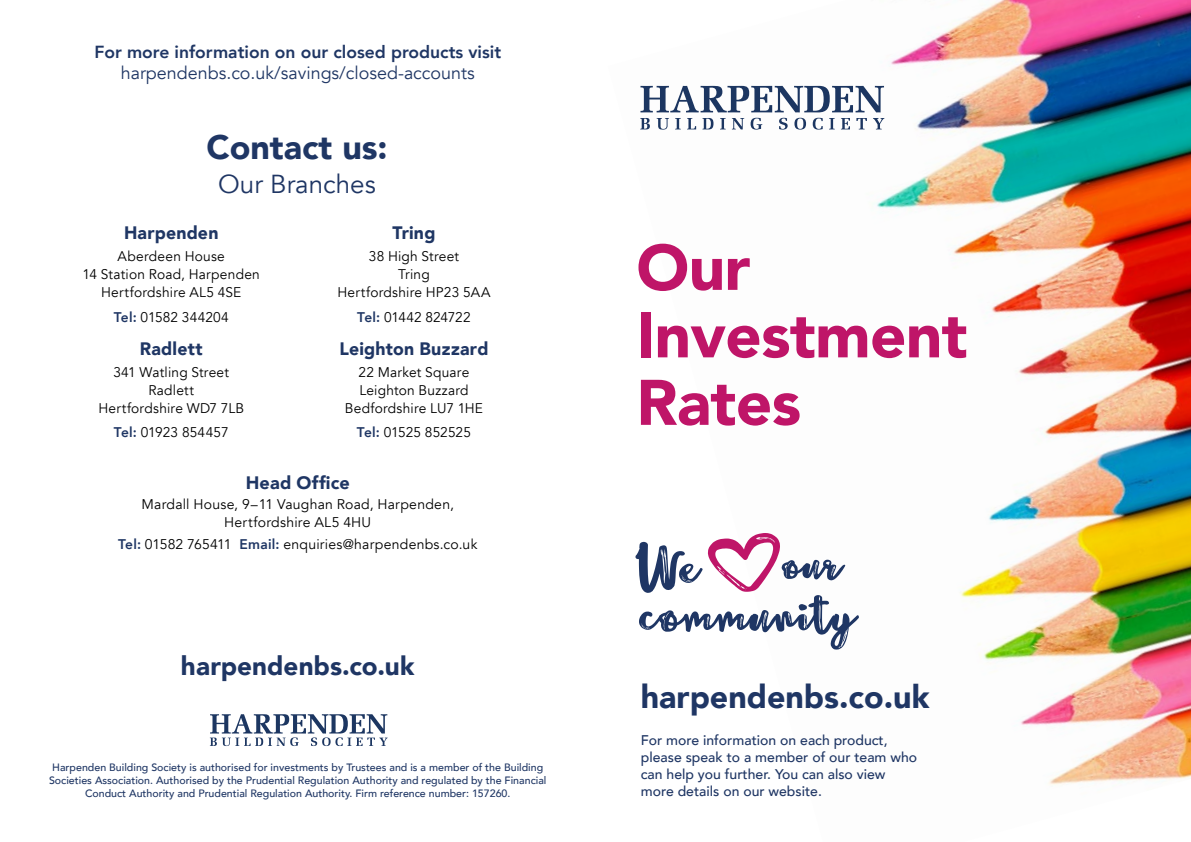
<style>
.page{position:relative;width:1191px;height:842px;background:#fff}
.page>*{position:absolute;margin:0;border:0;box-sizing:border-box;transform-origin:0 0}
.t1{font:900 63.6px/67.4px "Avenir";letter-spacing:-.01em;color:#bf1568}
.t2{font:58px "Sunset Hill";color:#1f3664}
.t3{font:57.2px "Sunset Hill";letter-spacing:.01em;color:#1f3664}
.t4{font:50.4px "Sunset Hill";color:#1f3664}
.t5{font:900 34px "Avenir";color:#1f3664}
.t6{font:900 32.2px "Avenir";color:#1f3664}
.t7{font:900 26px "Avenir";letter-spacing:.005em;color:#1f3664}
.t8{font:26px "Avenir";color:#1f3664}
.t9{font:900 18px "Avenir";letter-spacing:.01em;color:#1f3664}
.t10{font:18px "Avenir";color:#1f3664}
.t11{font:800 17.4px "Avenir";color:#1f3664}
.t12{font:14px/18px "Avenir";letter-spacing:.015em;color:#000;text-align:center}
.t13{font:500 14px/17px "Avenir";color:#1f3664}
.t14{font:14px "Avenir";letter-spacing:-.01em;color:#000}
.t15{font:14px "Avenir";letter-spacing:-.005em;color:#000}
.t16{font:500 10.6px/12.8px "Avenir";color:#1f3664;text-align:center}
.s1{font-weight:800;color:#1f3664}
</style>
<div class="page">
<img style="left:640px;top:0;width:551px;height:785px">
<svg style="left:707px;top:533px;width:73px;height:59px"></svg>
<svg style="left:640px;top:86px;width:244px;height:26px"></svg>
<svg style="left:640px;top:118px;width:10px;height:11px"></svg>
<svg style="left:656px;top:118px;width:13px;height:12px"></svg>
<svg style="left:675px;top:118px;width:6px;height:11px"></svg>
<svg style="left:687px;top:118px;width:9px;height:11px"></svg>
<svg style="left:702px;top:118px;width:11px;height:11px"></svg>
<svg style="left:720px;top:118px;width:5px;height:11px"></svg>
<svg style="left:732px;top:118px;width:12px;height:11px"></svg>
<svg style="left:750px;top:118px;width:12px;height:12px"></svg>
<svg style="left:779px;top:118px;width:8px;height:12px"></svg>
<svg style="left:794px;top:118px;width:12px;height:12px"></svg>
<svg style="left:812px;top:118px;width:10px;height:12px"></svg>
<svg style="left:829px;top:118px;width:5px;height:11px"></svg>
<svg style="left:841px;top:118px;width:9px;height:11px"></svg>
<svg style="left:856px;top:118px;width:11px;height:11px"></svg>
<svg style="left:873px;top:118px;width:11px;height:11px"></svg>
<svg style="left:210px;top:714px;width:177px;height:32px"></svg>
<p class="t11" style="left:94px;top:39px;width:408px">For more information on our closed products visit</p>
<p class="t10" style="left:121px;top:62px;width:355px">harpendenbs.co.uk/savings/closed-accounts</p>
<h3 class="t5" style="left:206px;top:118px;width:183px">Contact us:</h3>
<h3 class="t8" style="left:218px;top:168px;width:159px">Our Branches</h3>
<p class="t9" style="left:124px;top:217px;width:96px">Harpenden</p>
<p class="t12" style="left:83px;top:248px;width:179px">Aberdeen House<br>14 Station Road, Harpenden<br>Hertfordshire AL5 4SE</p>
<p class="t12" style="left:114px;top:308px;width:116px"><span class="s1">Tel:</span> 01582 344204</p>
<p class="t9" style="left:140px;top:333px;width:64px">Radlett</p>
<p class="t12" style="left:98px;top:363px;width:147px">341 Watling Street<br>Radlett<br>Hertfordshire WD7 7LB</p>
<p class="t12" style="left:114px;top:424px;width:116px"><span class="s1">Tel:</span> 01923 854457</p>
<p class="t9" style="left:392px;top:217px;width:44px">Tring</p>
<p class="t12" style="left:337px;top:248px;width:154px">38 High Street<br>Tring<br>Hertfordshire HP23 5AA</p>
<p class="t14" style="left:357px;top:308px;width:115px"><span class="s1">Tel:</span> 01442 824722</p>
<p class="t9" style="left:339px;top:333px;width:150px">Leighton Buzzard</p>
<p class="t12" style="left:345px;top:363px;width:140px">22 Market Square<br>Leighton Buzzard<br>Bedfordshire LU7 1HE</p>
<p class="t15" style="left:357px;top:424px;width:115px"><span class="s1">Tel:</span> 01525 852525</p>
<p class="t9" style="left:246px;top:468px;width:105px">Head Office</p>
<p class="t12" style="left:142px;top:496px;width:314px">Mardall House, 9–11 Vaughan Road, Harpenden,<br>Hertfordshire AL5 4HU</p>
<p class="t12" style="left:118px;top:536px;width:361px"><span class="s1">Tel:</span> 01582 765411 <span class="s1">Email:</span> enquiries@harpendenbs.co.uk</p>
<h3 class="t7" style="left:181px;top:644px;width:235px">harpendenbs.co.uk</h3>
<p class="t16" style="left:49px;top:760px;width:499px">Harpenden Building Society is authorised for investments by Trustees and is a member of the Building<br>Societies Association. Authorised by the Prudential Regulation Authority and regulated by the Financial<br>Conduct Authority and Prudential Regulation Authority. Firm reference number: 157260.</p>
<h1 class="t1" style="left:636px;top:232px;width:333px">Our<br>Investment<br>Rates</h1>
<h2 class="t2" style="left:641px;top:529px;width:61px">We</h2>
<h3 class="t4" style="left:782px;top:530px;width:62px">our</h3>
<h3 class="t3" style="left:641px;top:577px;width:217px">community</h3>
<h3 class="t6" style="left:641px;top:669px;width:290px">harpendenbs.co.uk</h3>
<p class="t13" style="left:641px;top:731px;width:278px">For more information on each product, please speak to a member of our team who can help you further. You can also view more details on our website.</p>
</div>
